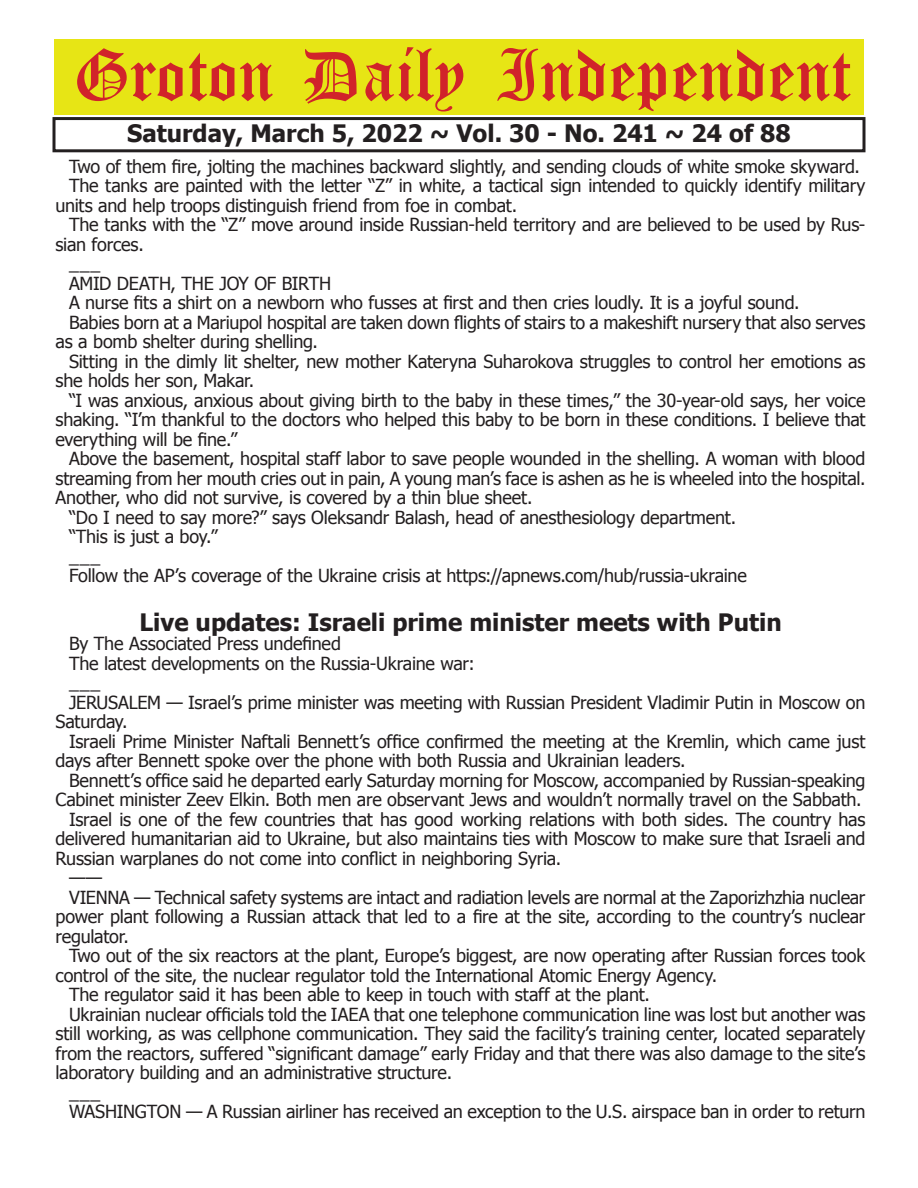
<style>
.page{position:relative;width:918px;height:1188px;background:#fff}
.page>*{position:absolute;margin:0;border:0;box-sizing:border-box;transform-origin:0 0}
.t1{font:54px "Old English Five";color:#d1232a}
.t2{font:700 24px "Tahoma";color:#231f20}
.t3{font:18px "Tahoma";letter-spacing:-.015em;color:#231f20}
</style>
<div class="page">
<div style="left:52px;top:117px;width:814px;height:35px;border:3px solid #231f20"></div>
<div style="left:54px;top:40px;width:810px;height:75px;background:#e7e515"></div>
<h1 class="t1" style="left:73px;top:50px;width:779px">Groton Daily Independent</h1>
<h2 class="t2" style="left:127px;top:116px;width:665px">Saturday, March 5, 2022 ~ Vol. 30 - No. 241 ~ 24 of 88</h2>
<p class="t3" style="left:69px;top:154px;width:793px">Two of them fire, jolting the machines backward slightly, and sending clouds of white smoke skyward.</p>
<p class="t3" style="left:69px;top:174px;width:798px">The tanks are painted with the letter “Z” in white, a tactical sign intended to quickly identify military</p>
<p class="t3" style="left:56px;top:193px;width:463px">units and help troops distinguish friend from foe in combat.</p>
<p class="t3" style="left:69px;top:213px;width:798px">The tanks with the “Z” move around inside Russian-held territory and are believed to be used by Rus-</p>
<p class="t3" style="left:56px;top:232px;width:90px">sian forces.</p>
<p class="t3" style="left:69px;top:252px;width:33px">___</p>
<p class="t3" style="left:69px;top:271px;width:264px">AMID DEATH, THE JOY OF BIRTH</p>
<p class="t3" style="left:69px;top:291px;width:732px">A nurse fits a shirt on a newborn who fusses at first and then cries loudly. It is a joyful sound.</p>
<p class="t3" style="left:69px;top:310px;width:798px">Babies born at a Mariupol hospital are taken down flights of stairs to a makeshift nursery that also serves</p>
<p class="t3" style="left:56px;top:330px;width:264px">as a bomb shelter during shelling.</p>
<p class="t3" style="left:69px;top:349px;width:798px">Sitting in the dimly lit shelter, new mother Kateryna Suharokova struggles to control her emotions as</p>
<p class="t3" style="left:56px;top:369px;width:200px">she holds her son, Makar.</p>
<p class="t3" style="left:69px;top:388px;width:798px">“I was anxious, anxious about giving birth to the baby in these times,” the 30-year-old says, her voice</p>
<p class="t3" style="left:56px;top:408px;width:812px">shaking. “I’m thankful to the doctors who helped this baby to be born in these conditions. I believe that</p>
<p class="t3" style="left:56px;top:427px;width:183px">everything will be fine.”</p>
<p class="t3" style="left:69px;top:447px;width:798px">Above the basement, hospital staff labor to save people wounded in the shelling. A woman with blood</p>
<p class="t3" style="left:56px;top:466px;width:812px">streaming from her mouth cries out in pain, A young man’s face is ashen as he is wheeled into the hospital.</p>
<p class="t3" style="left:56px;top:486px;width:478px">Another, who did not survive, is covered by a thin blue sheet.</p>
<p class="t3" style="left:69px;top:505px;width:669px">“Do I need to say more?” says Oleksandr Balash, head of anesthesiology department.</p>
<p class="t3" style="left:69px;top:525px;width:150px">“This is just a boy.”</p>
<p class="t3" style="left:69px;top:544px;width:33px">___</p>
<p class="t3" style="left:69px;top:564px;width:679px">Follow the AP’s coverage of the Ukraine crisis at https://apnews.com/hub/russia-ukraine</p>
<h2 class="t2" style="left:140px;top:605px;width:644px">Live updates: Israeli prime minister meets with Putin</h2>
<p class="t3" style="left:69px;top:632px;width:274px">By The Associated Press undefined</p>
<p class="t3" style="left:69px;top:651px;width:407px">The latest developments on the Russia-Ukraine war:</p>
<p class="t3" style="left:69px;top:671px;width:33px">___</p>
<p class="t3" style="left:69px;top:690px;width:798px">JERUSALEM — Israel’s prime minister was meeting with Russian President Vladimir Putin in Moscow on</p>
<p class="t3" style="left:56px;top:710px;width:74px">Saturday.</p>
<p class="t3" style="left:69px;top:729px;width:798px">Israeli Prime Minister Naftali Bennett’s office confirmed the meeting at the Kremlin, which came just</p>
<p class="t3" style="left:56px;top:749px;width:632px">days after Bennett spoke over the phone with both Russia and Ukrainian leaders.</p>
<p class="t3" style="left:69px;top:768px;width:798px">Bennett’s office said he departed early Saturday morning for Moscow, accompanied by Russian-speaking</p>
<p class="t3" style="left:56px;top:788px;width:808px">Cabinet minister Zeev Elkin. Both men are observant Jews and wouldn’t normally travel on the Sabbath.</p>
<p class="t3" style="left:69px;top:807px;width:798px">Israel is one of the few countries that has good working relations with both sides. The country has</p>
<p class="t3" style="left:56px;top:827px;width:811px">delivered humanitarian aid to Ukraine, but also maintains ties with Moscow to make sure that Israeli and</p>
<p class="t3" style="left:56px;top:846px;width:507px">Russian warplanes do not come into conflict in neighboring Syria.</p>
<p class="t3" style="left:69px;top:866px;width:35px">——</p>
<p class="t3" style="left:69px;top:885px;width:798px">VIENNA — Technical safety systems are intact and radiation levels are normal at the Zaporizhzhia nuclear</p>
<p class="t3" style="left:56px;top:905px;width:811px">power plant following a Russian attack that led to a fire at the site, according to the country’s nuclear</p>
<p class="t3" style="left:56px;top:924px;width:75px">regulator.</p>
<p class="t3" style="left:69px;top:944px;width:798px">Two out of the six reactors at the plant, Europe’s biggest, are now operating after Russian forces took</p>
<p class="t3" style="left:56px;top:963px;width:663px">control of the site, the nuclear regulator told the International Atomic Energy Agency.</p>
<p class="t3" style="left:69px;top:983px;width:583px">The regulator said it has been able to keep in touch with staff at the plant.</p>
<p class="t3" style="left:69px;top:1002px;width:798px">Ukrainian nuclear officials told the IAEA that one telephone communication line was lost but another was</p>
<p class="t3" style="left:56px;top:1022px;width:812px">still working, as was cellphone communication. They said the facility’s training center, located separately</p>
<p class="t3" style="left:56px;top:1041px;width:811px">from the reactors, suffered “significant damage” early Friday and that there was also damage to the site’s</p>
<p class="t3" style="left:56px;top:1061px;width:398px">laboratory building and an administrative structure.</p>
<p class="t3" style="left:69px;top:1080px;width:33px">___</p>
<p class="t3" style="left:69px;top:1100px;width:798px">WASHINGTON — A Russian airliner has received an exception to the U.S. airspace ban in order to return</p>
</div>
